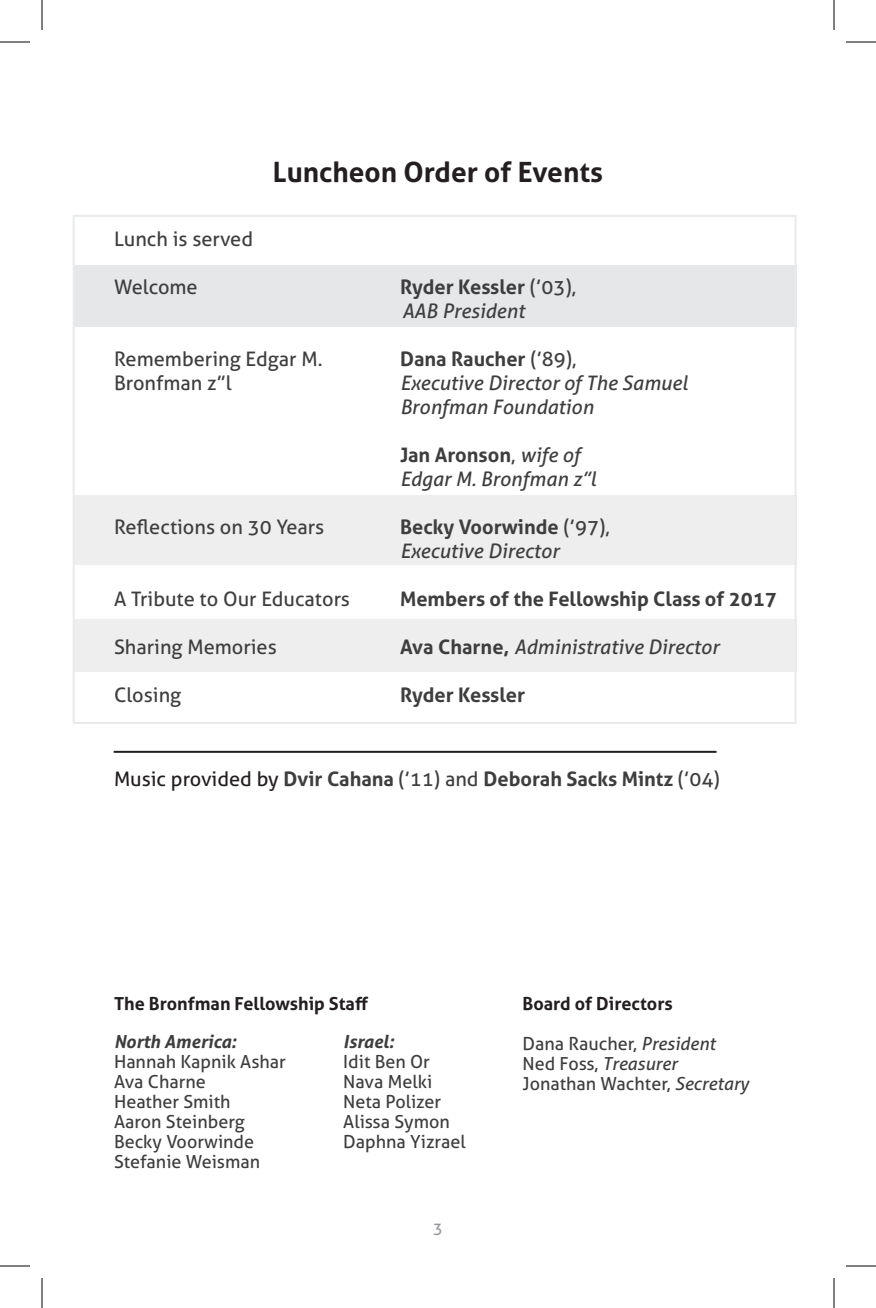
<style>
.page{position:relative;width:876px;height:1308px;background:#fff}
.page>*{position:absolute;margin:0;border:0;box-sizing:border-box;transform-origin:0 0}
.t1{font:700 28px "Aller";color:#231f20}
.t2{font:italic 20px/24px "Aller";color:#3e3e3f}
.t3{font:700 20px/24px "Aller";color:#3e3e3f}
.t4{font:20px "Aller";color:#3e3e3f}
.t5{font:18px/20px "Aller";color:#3e3e3f}
.t6{font:700 18px "Aller";color:#231f20}
.t7{font:italic 700 18px "Aller";color:#3e3e3f}
.t8{font:16px "Aller";color:#939598}
.s1{font-weight:400}
.s2{font-weight:400;font-style:italic}
.s3{font-weight:700;font-style:normal}
.s4{font-style:normal}
.s5{font-weight:400;color:#231f20}
.s6{font-style:italic}
.s7{font-weight:700;font-style:italic}
</style>
<div class="page">
<div style="left:74px;top:265px;width:723px;height:62px;background:#e6e7e9"></div>
<div style="left:74px;top:496px;width:723px;height:69px;background:#eeeeef"></div>
<div style="left:74px;top:619px;width:723px;height:53px;background:#eeeeef"></div>
<hr style="left:114px;top:751px;width:603px;height:2px;background:#231f20">
<hr style="left:0;top:42px;width:30px;height:1px;background:#000">
<hr style="left:846px;top:42px;width:30px;height:1px;background:#000">
<hr style="left:0;top:1266px;width:30px;height:1px;background:#000">
<hr style="left:846px;top:1266px;width:30px;height:1px;background:#000">
<hr style="left:42px;top:0;width:1px;height:30px;background:#000">
<hr style="left:42px;top:1278px;width:1px;height:30px;background:#000">
<hr style="left:834px;top:0;width:1px;height:30px;background:#000">
<hr style="left:834px;top:1278px;width:1px;height:30px;background:#000">
<h1 class="t1" style="left:273px;top:155px;width:332px">Luncheon Order of Events</h1>
<p class="t4" style="left:114px;top:226px;width:141px">Lunch is served</p>
<p class="t4" style="left:114px;top:274px;width:85px">Welcome</p>
<p class="t3" style="left:400px;top:274px;width:178px">Ryder Kessler <span class="s1">(’03),<br></span><span class="s2">AAB President</span></p>
<p class="t4" style="left:114px;top:346px;width:210px">Remembering Edgar M.</p>
<p class="t3" style="left:400px;top:346px;width:178px">Dana Raucher <span class="s1">(’89),</span></p>
<p class="t4" style="left:114px;top:370px;width:119px">Bronfman z”l</p>
<p class="t2" style="left:400px;top:370px;width:289px">Executive Director of The Samuel</p>
<p class="t2" style="left:400px;top:394px;width:195px">Bronfman Foundation</p>
<p class="t2" style="left:400px;top:442px;width:198px"><span class="s3">Jan Aronson</span><span class="s4">,</span> wife of<br>Edgar M. Bronfman z”l</p>
<p class="t4" style="left:114px;top:514px;width:212px">Reflections on 30 Years</p>
<p class="t2" style="left:400px;top:514px;width:211px"><span class="s3">Becky Voorwinde</span> <span class="s4">(’97),<br></span>Executive Director</p>
<p class="t4" style="left:114px;top:586px;width:238px">A Tribute to Our Educators</p>
<p class="t3" style="left:400px;top:586px;width:378px">Members of the Fellowship Class of 2017</p>
<p class="t4" style="left:114px;top:634px;width:164px">Sharing Memories</p>
<p class="t2" style="left:400px;top:634px;width:321px"><span class="s3">Ava Charne,</span> Administrative Director</p>
<p class="t4" style="left:114px;top:682px;width:69px">Closing</p>
<p class="t3" style="left:400px;top:682px;width:127px">Ryder Kessler</p>
<p class="t3" style="left:114px;top:767px;width:607px"><span class="s5">Music provided by</span> Dvir Cahana <span class="s1">(’11) and</span> Deborah Sacks Mintz <span class="s1">(’04)</span></p>
<p class="t6" style="left:114px;top:993px;width:256px">The Bronfman Fellowship Staff</p>
<p class="t6" style="left:523px;top:993px;width:152px">Board of Directors</p>
<p class="t5" style="left:523px;top:1034px;width:194px">Dana Raucher, <span class="s6">President<br></span>Ned Foss, <span class="s6">Treasurer</span></p>
<p class="t5" style="left:523px;top:1074px;width:228px">Jonathan Wachter, <span class="s6">Secretary</span></p>
<p class="t5" style="left:114px;top:1032px;width:173px"><span class="s7">North America:<br></span>Hannah Kapnik Ashar<br>Ava Charne<br>Heather Smith<br>Aaron Steinberg<br>Becky Voorwinde<br>Stefanie Weisman</p>
<p class="t7" style="left:343px;top:1031px;width:52px">Israel:</p>
<p class="t5" style="left:343px;top:1052px;width:88px">Idit Ben Or</p>
<p class="t5" style="left:343px;top:1072px;width:90px">Nava Melki</p>
<p class="t5" style="left:343px;top:1092px;width:100px">Neta Polizer</p>
<p class="t5" style="left:343px;top:1112px;width:108px">Alissa Symon</p>
<p class="t5" style="left:343px;top:1132px;width:124px">Daphna Yizrael</p>
<p class="t8" style="left:433px;top:1219px;width:11px">3</p>
</div>
